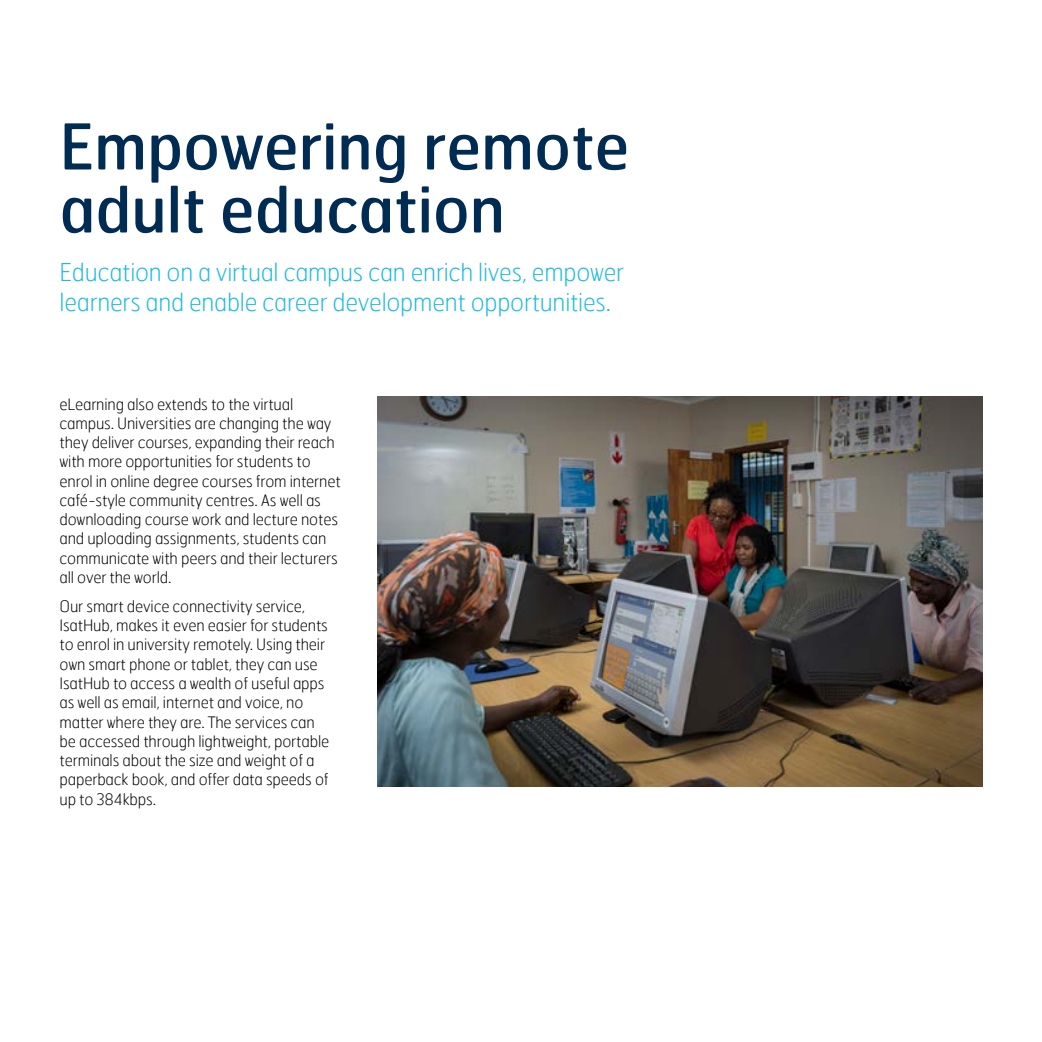
<style>
.page{position:relative;width:1042px;height:1042px;background:#fff}
.page>*{position:absolute;margin:0;border:0;box-sizing:border-box;transform-origin:0 0}
.t1{font:63px/63px "Hermes";color:#002b53}
.t2{font:100 24.5px/29.8px "Hermes";letter-spacing:-.01em;color:#1dbadf}
.t3{font:100 15.75px/19.2px "Hermes";letter-spacing:-.01em;color:#000}
</style>
<div class="page">
<img style="left:377px;top:397px;width:605px;height:389px">
<h1 class="t1" style="left:60px;top:113px;width:571px">Empowering remote adult education</h1>
<h2 class="t2" style="left:60px;top:257px;width:566px">Education on a virtual campus can enrich lives, empower learners and enable career development opportunities.</h2>
<p class="t3" style="left:60px;top:394px;width:283px">eLearning also extends to the virtual campus. Universities are changing the way they deliver courses, expanding their reach with more opportunities for students to enrol in online degree courses from internet café-style community centres. As well as downloading course work and lecture notes and uploading assignments, students can communicate with peers and their lecturers all over the world.</p>
<p class="t3" style="left:60px;top:596px;width:271px">Our smart device connectivity service, IsatHub, makes it even easier for students to enrol in university remotely. Using their own smart phone or tablet, they can use IsatHub to access a wealth of useful apps as well as email, internet and voice, no matter where they are. The services can be accessed through lightweight, portable terminals about the size and weight of a paperback book, and offer data speeds of up to 384kbps.</p>
</div>
